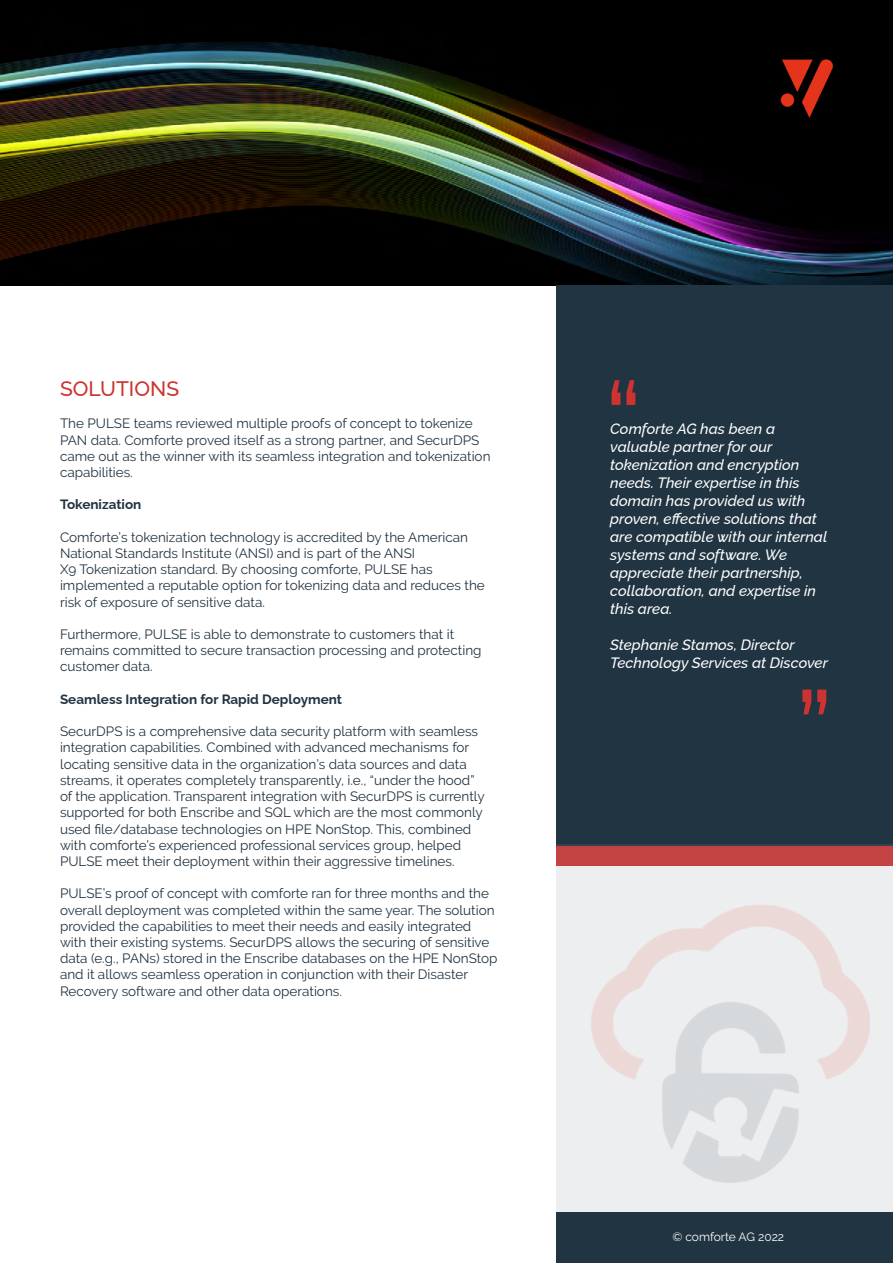
<style>
.page{position:relative;width:893px;height:1263px;background:#fff}
.page>*{position:absolute;margin:0;border:0;box-sizing:border-box;transform-origin:0 0}
.t1{font:500 108px "Raleway";color:#cd3331}
.t2{font:500 21px "Raleway";color:#cd3331}
.t3{font:italic 500 15px/18px "Raleway";color:#fff}
.t4{font:13.5px/16.2px "Raleway";color:#213442}
.t5{font:700 13.5px "Raleway";color:#213442}
.t6{font:12px "Raleway";color:#fff}
</style>
<div class="page">
<img style="left:0;top:0;width:893px;height:285px">
<div style="left:556px;top:285px;width:337px;height:564px;background:#213442"></div>
<svg style="left:556px;top:844px;width:337px;height:368px;background:#e3d0d1"></svg>
<img style="left:778px;top:54px;width:55px;height:68px">
<div style="left:556px;top:1212px;width:337px;height:51px;background:#213442"></div>
<img style="left:589px;top:901px;width:284px;height:284px">
<h2 class="t2" style="left:60px;top:372px;width:121px">SOLUTIONS</h2>
<p class="t4" style="left:60px;top:416px;width:432px">The PULSE teams reviewed multiple proofs of concept to tokenize PAN data. Comforte proved itself as a strong partner, and SecurDPS came out as the winner with its seamless integration and tokenization capabilities.</p>
<p class="t5" style="left:60px;top:494px;width:83px">Tokenization</p>
<p class="t4" style="left:60px;top:529px;width:426px">Comforte’s tokenization technology is accredited by the American National Standards Institute (ANSI) and is part of the ANSI<br>X9 Tokenization standard. By choosing comforte, PULSE has implemented a reputable option for tokenizing data and reduces the risk of exposure of sensitive data.</p>
<p class="t4" style="left:60px;top:626px;width:423px">Furthermore, PULSE is able to demonstrate to customers that it remains committed to secure transaction processing and protecting customer data.</p>
<p class="t5" style="left:60px;top:688px;width:284px">Seamless Integration for Rapid Deployment</p>
<p class="t4" style="left:60px;top:723px;width:426px">SecurDPS is a comprehensive data security platform with seamless integration capabilities. Combined with advanced mechanisms for locating sensitive data in the organization’s data sources and data streams, it operates completely transparently, i.e., “under the hood” of the application. Transparent integration with SecurDPS is currently supported for both Enscribe and SQL which are the most commonly used file/database technologies on HPE NonStop. This, combined with comforte’s experienced professional services group, helped PULSE meet their deployment within their aggressive timelines.</p>
<p class="t4" style="left:60px;top:885px;width:439px">PULSE’s proof of concept with comforte ran for three months and the overall deployment was completed within the same year. The solution provided the capabilities to meet their needs and easily integrated with their existing systems. SecurDPS allows the securing of sensitive data (e.g., PANs) stored in the Enscribe databases on the HPE NonStop and it allows seamless operation in conjunction with their Disaster Recovery software and other data operations.</p>
<h1 class="t1" style="left:605px;top:335px;width:39px">“</h1>
<p class="t3" style="left:610px;top:418px;width:219px">Comforte AG has been a valuable partner for our tokenization and encryption needs. Their expertise in this domain has provided us with proven, effective solutions that are compatible with our internal systems and software. We appreciate their partnership, collaboration, and expertise in this area.</p>
<p class="t3" style="left:610px;top:634px;width:219px">Stephanie Stamos, Director<br>Technology Services at Discover</p>
<h1 class="t1" style="left:833px;top:760px;width:39px;rotate:-180deg">“</h1>
<p class="t6" style="left:672px;top:1229px;width:113px">© comforte AG 2022</p>
</div>
